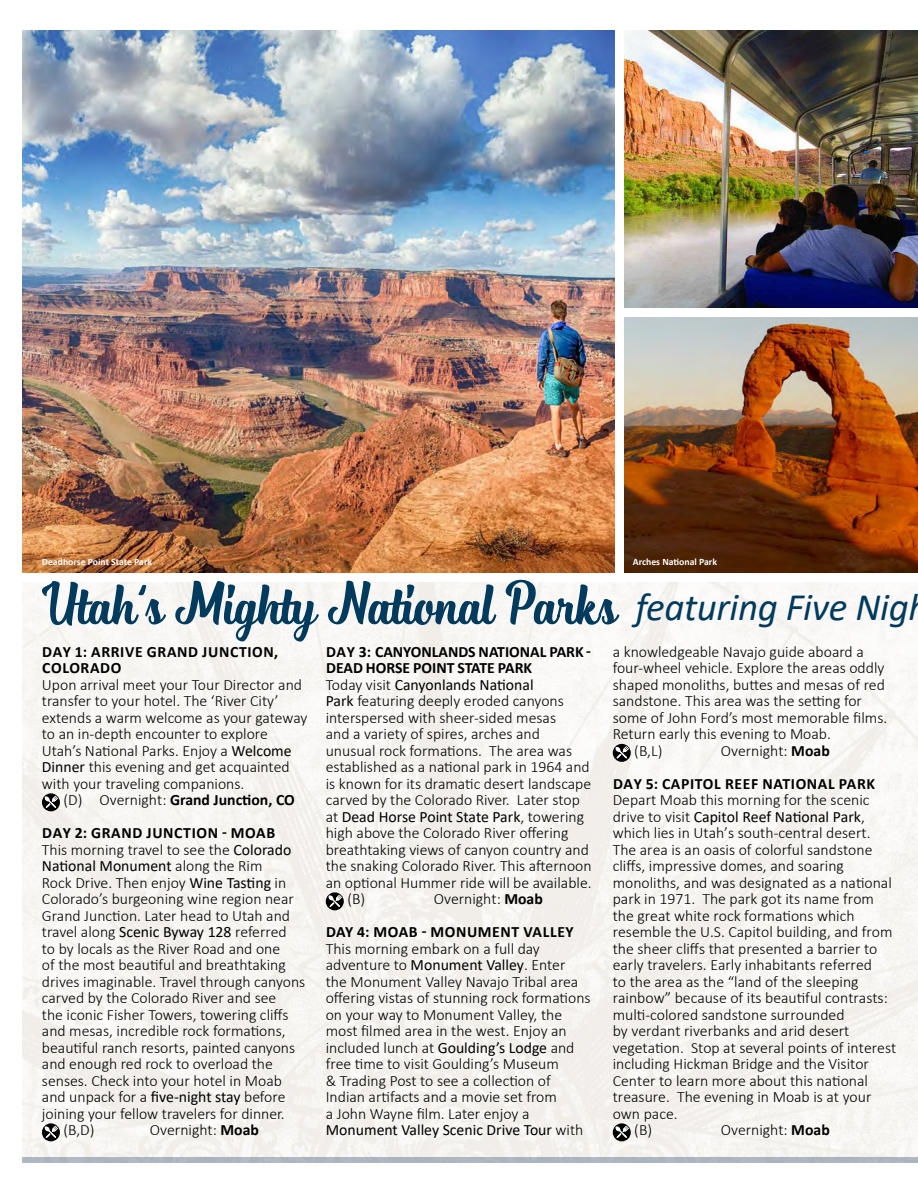
<style>
.page{position:relative;width:918px;height:1188px;background:#fff}
.page>*{position:absolute;margin:0;border:0;box-sizing:border-box;transform-origin:0 0}
.t1{font:italic 39px "Calibri";letter-spacing:-.01em;color:#003a5c}
.t2{font:300 15.75px/16.5px "Calibri";color:#000}
.t3{font:700 15.75px/33px "Calibri";letter-spacing:.04em;color:#000}
.t4{font:15.75px "Calibri";color:#000}
.t5{font:700 15.75px "Calibri";color:#000}
.t6{font:700 9.75px "Calibri";color:#fff}
.s1{font-weight:400}
.s2{font-weight:300}
.s3{font-weight:700}
</style>
<div class="page">
<div style="left:23px;top:582px;width:895px;height:575px;background:#f6f5f2"></div>
<img style="left:23px;top:30px;width:592px;height:543px">
<svg style="left:42px;top:793px;width:18px;height:18px"></svg>
<svg style="left:45px;top:796px;width:13px;height:12px"></svg>
<svg style="left:42px;top:1123px;width:18px;height:18px"></svg>
<svg style="left:45px;top:1126px;width:13px;height:12px"></svg>
<svg style="left:326px;top:892px;width:18px;height:18px"></svg>
<svg style="left:329px;top:895px;width:13px;height:12px"></svg>
<svg style="left:613px;top:744px;width:18px;height:18px"></svg>
<svg style="left:616px;top:746px;width:13px;height:12px"></svg>
<svg style="left:613px;top:1123px;width:18px;height:18px"></svg>
<svg style="left:616px;top:1126px;width:13px;height:12px"></svg>
<svg style="left:40px;top:579px;width:580px;height:63px"></svg>
<div style="left:23px;top:1157px;width:895px;height:5px;background:#acb6bf"></div>
<img style="left:625px;top:318px;width:292px;height:255px">
<img style="left:625px;top:30px;width:292px;height:277px">
<p class="t6" style="left:42px;top:554px;width:112px">Deadhorse Point State Park</p>
<p class="t6" style="left:633px;top:554px;width:86px">Arches National Park</p>
<p class="t3" style="left:42px;top:643px;width:238px;line-height:16.5px">DAY 1: ARRIVE GRAND JUNCTION,<br>COLORADO</p>
<p class="t2" style="left:42px;top:676px;width:267px">Upon arrival meet your Tour Director and transfer to your hotel. The ‘River City’ extends a warm welcome as your gateway to an in-depth encounter to explore Utah’s National Parks. Enjoy a <span class="s1">Welcome Dinner</span> this evening and get acquainted with your traveling companions.</p>
<p class="t3" style="left:42px;top:783px;width:254px;text-indent:21px"><span class="s2">(D) Overnight:</span> Grand Junction, CO<br>DAY 2: GRAND JUNCTION - MOAB</p>
<p class="t2" style="left:42px;top:841px;width:251px">This morning travel to see the <span class="s1">Colorado</span></p>
<p class="t4" style="left:42px;top:855px;width:222px">National Monument <span class="s2">along the Rim</span></p>
<p class="t2" style="left:42px;top:874px;width:246px">Rock Drive. Then enjoy <span class="s1">Wine Tasting</span> in</p>
<p class="t2" style="left:42px;top:891px;width:254px">Colorado’s burgeoning wine region near</p>
<p class="t2" style="left:42px;top:907px;width:250px">Grand Junction. Later head to Utah and</p>
<p class="t2" style="left:42px;top:924px;width:246px">travel along <span class="s1">Scenic Byway 128</span> referred</p>
<p class="t2" style="left:42px;top:940px;width:240px">to by locals as the River Road and one</p>
<p class="t2" style="left:42px;top:957px;width:245px">of the most beautiful and breathtaking</p>
<p class="t2" style="left:42px;top:973px;width:265px">drives imaginable. Travel through canyons</p>
<p class="t2" style="left:42px;top:990px;width:236px">carved by the Colorado River and see</p>
<p class="t2" style="left:42px;top:1006px;width:248px">the iconic Fisher Towers, towering cliffs</p>
<p class="t2" style="left:42px;top:1023px;width:245px">and mesas, incredible rock formations,</p>
<p class="t2" style="left:42px;top:1039px;width:255px">beautiful ranch resorts, painted canyons</p>
<p class="t2" style="left:42px;top:1056px;width:233px">and enough red rock to overload the</p>
<p class="t2" style="left:42px;top:1072px;width:242px">senses. Check into your hotel in Moab</p>
<p class="t2" style="left:42px;top:1089px;width:245px">and unpack for a <span class="s1">five-night stay</span> before</p>
<p class="t2" style="left:42px;top:1105px;width:244px">joining your fellow travelers for dinner.</p>
<p class="t2" style="left:63px;top:1122px;width:33px">(B,D)</p>
<p class="t2" style="left:150px;top:1122px;width:111px">Overnight: <span class="s3">Moab</span></p>
<p class="t5" style="left:326px;top:641px;width:266px">DAY 3: CANYONLANDS NATIONAL PARK -</p>
<p class="t5" style="left:326px;top:657px;width:208px">DEAD HORSE POINT STATE PARK</p>
<p class="t4" style="left:326px;top:674px;width:209px"><span class="s2">Today visit</span> Canyonlands National</p>
<p class="t2" style="left:326px;top:693px;width:240px"><span class="s1">Park</span> featuring deeply eroded canyons</p>
<p class="t2" style="left:326px;top:709px;width:232px">interspersed with sheer-sided mesas</p>
<p class="t2" style="left:326px;top:726px;width:216px">and a variety of spires, arches and</p>
<p class="t2" style="left:326px;top:742px;width:248px">unusual rock formations. The area was</p>
<p class="t2" style="left:326px;top:759px;width:265px">established as a national park in 1964 and</p>
<p class="t2" style="left:326px;top:775px;width:267px">is known for its dramatic desert landscape</p>
<p class="t2" style="left:326px;top:792px;width:256px">carved by the Colorado River. Later stop</p>
<p class="t4" style="left:326px;top:806px;width:260px"><span class="s2">at</span> Dead Horse Point State Park<span class="s2">, towering</span></p>
<p class="t2" style="left:326px;top:825px;width:244px">high above the Colorado River offering</p>
<p class="t2" style="left:326px;top:841px;width:265px">breathtaking views of canyon country and</p>
<p class="t2" style="left:326px;top:858px;width:267px">the snaking Colorado River. This afternoon</p>
<p class="t2" style="left:326px;top:874px;width:267px">an optional Hummer ride will be available.</p>
<p class="t2" style="left:347px;top:891px;width:19px">(B)</p>
<p class="t3" style="left:326px;top:882px;width:249px;text-indent:108px"><span class="s2">Overnight:</span> Moab<br>DAY 4: MOAB - MONUMENT VALLEY</p>
<p class="t2" style="left:326px;top:940px;width:266px">This morning embark on a full day adventure to <span class="s1">Monument Valley</span>. Enter<br>the Monument Valley Navajo Tribal area offering vistas of stunning rock formations on your way to Monument Valley, the most filmed area in the west. Enjoy an included lunch at <span class="s1">Goulding’s Lodge</span> and free time to visit Goulding’s Museum<br>&amp; Trading Post to see a collection of Indian artifacts and a movie set from<br>a John Wayne film. Later enjoy a <span class="s1">Monument Valley Scenic Drive Tour</span> with</p>
<h1 class="t1" style="left:635px;top:580px;width:275px">featuring Five Nig</h1>
<p class="t2" style="left:613px;top:643px;width:253px">a knowledgeable Navajo guide aboard a</p>
<p class="t2" style="left:613px;top:660px;width:273px">four-wheel vehicle. Explore the areas oddly</p>
<p class="t2" style="left:613px;top:676px;width:274px">shaped monoliths, buttes and mesas of red</p>
<p class="t2" style="left:613px;top:693px;width:251px">sandstone. This area was the setting for</p>
<p class="t2" style="left:613px;top:709px;width:276px">some of John Ford’s most memorable films.</p>
<p class="t2" style="left:613px;top:726px;width:220px">Return early this evening to Moab.</p>
<p class="t2" style="left:634px;top:742px;width:30px">(B,L)</p>
<p class="t3" style="left:613px;top:734px;width:264px;text-indent:108px"><span class="s2">Overnight:</span> Moab<br>DAY 5: CAPITOL REEF NATIONAL PARK</p>
<p class="t2" style="left:613px;top:792px;width:258px">Depart Moab this morning for the scenic</p>
<p class="t4" style="left:613px;top:806px;width:254px"><span class="s2">drive to visit</span> Capitol Reef National Park<span class="s2">,</span></p>
<p class="t2" style="left:613px;top:825px;width:259px">which lies in Utah’s south-central desert.</p>
<p class="t2" style="left:613px;top:841px;width:261px">The area is an oasis of colorful sandstone</p>
<p class="t2" style="left:613px;top:858px;width:233px">cliffs, impressive domes, and soaring</p>
<p class="t2" style="left:613px;top:874px;width:281px">monoliths, and was designated as a national</p>
<p class="t2" style="left:613px;top:891px;width:263px">park in 1971. The park got its name from</p>
<p class="t2" style="left:613px;top:907px;width:243px">the great white rock formations which</p>
<p class="t2" style="left:613px;top:924px;width:281px">resemble the U.S. Capitol building, and from</p>
<p class="t2" style="left:613px;top:940px;width:266px">the sheer cliffs that presented a barrier to</p>
<p class="t2" style="left:613px;top:957px;width:261px">early travelers. Early inhabitants referred</p>
<p class="t2" style="left:613px;top:973px;width:247px">to the area as the “land of the sleeping</p>
<p class="t2" style="left:613px;top:990px;width:277px">rainbow” because of its beautiful contrasts:</p>
<p class="t2" style="left:613px;top:1006px;width:233px">multi-colored sandstone surrounded</p>
<p class="t2" style="left:613px;top:1023px;width:238px">by verdant riverbanks and arid desert</p>
<p class="t2" style="left:613px;top:1039px;width:285px">vegetation. Stop at several points of interest</p>
<p class="t2" style="left:613px;top:1056px;width:258px">including Hickman Bridge and the Visitor</p>
<p class="t2" style="left:613px;top:1072px;width:257px">Center to learn more about this national</p>
<p class="t2" style="left:613px;top:1089px;width:260px">treasure. The evening in Moab is at your</p>
<p class="t2" style="left:613px;top:1105px;width:66px">own pace.</p>
<p class="t2" style="left:634px;top:1122px;width:19px">(B)</p>
<p class="t2" style="left:721px;top:1122px;width:111px">Overnight: <span class="s3">Moab</span></p>
</div>
